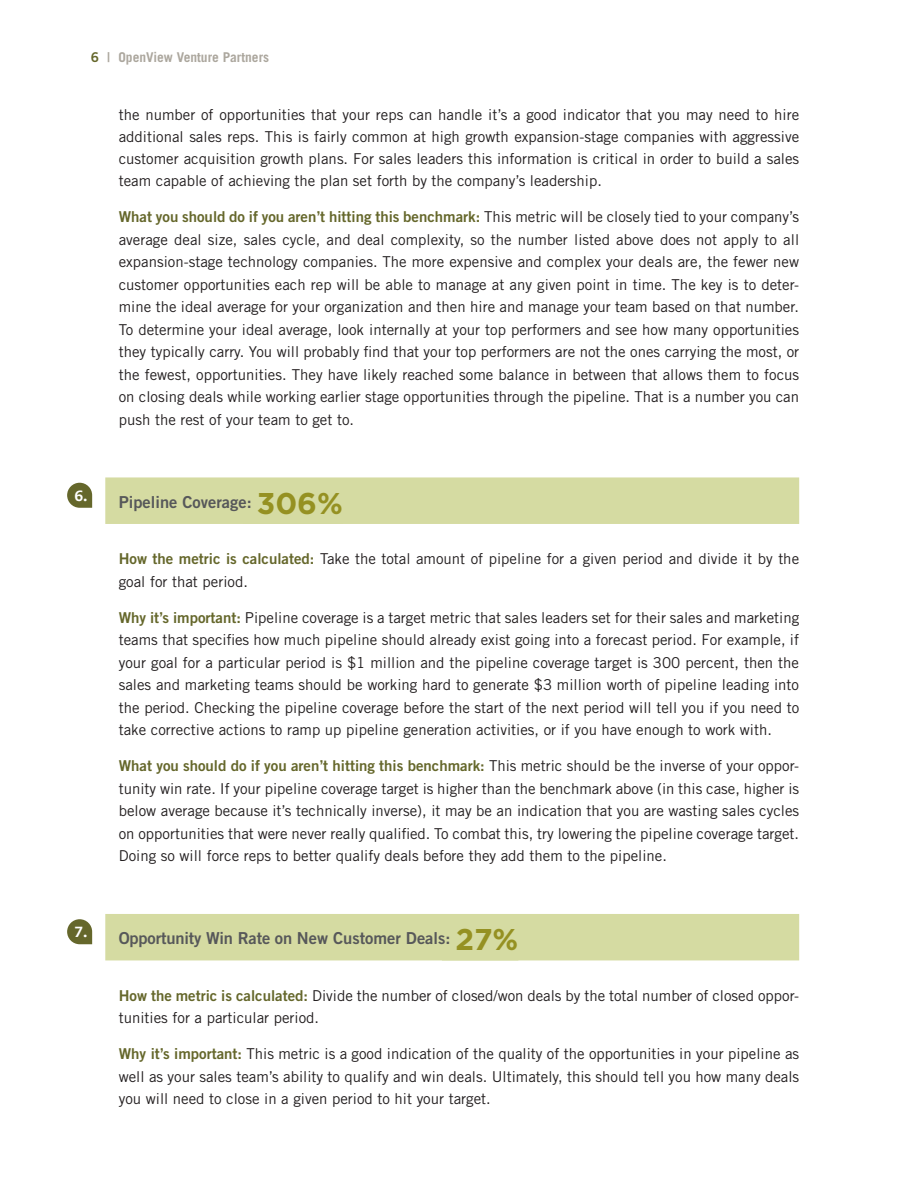
<style>
.page{position:relative;width:918px;height:1188px;background:#fff}
.page>*{position:absolute;margin:0;border:0;box-sizing:border-box;transform-origin:0 0}
.t1{font:700 30px "Gotham";color:#959122}
.Subhead{font:16.5px "Trade Gothic Bold Two";color:#57585a}
.Body{font:15px/22.5px "Trade Gothic";color:#231f20;text-align:justify}
.t2{font:800 14.7px "Caecilia";color:#fff}
.t3{font:700 13.5px "Trade Gothic";color:#aca79e}
.s1{font-family:"Trade Gothic Bold Two";font-weight:400;color:#65672b}
.s2{font-family:"Trade Gothic Bold Two";font-weight:400}
.s3{font-family:"Trade Gothic Bold Two";color:#65672b}
</style>
<div class="page">
<div style="left:105px;top:477px;width:694px;height:47px;background:#d5dba2"></div>
<div style="left:105px;top:914px;width:694px;height:46px;background:#d5dba2"></div>
<div style="left:67px;top:483px;width:25px;height:25px;background:#65672b;border-radius:12px"></div>
<div style="left:67px;top:919px;width:25px;height:25px;background:#65672b;border-radius:12px"></div>
<p class="t3" style="left:91px;top:49px;width:180px"><span class="s1">6</span> <span class="s2">|</span> OpenView Venture Partners</p>
<p class="t2" style="left:74px;top:487px;width:15px">6.</p>
<p class="t2" style="left:74px;top:923px;width:15px">7.</p>
<p class="Body" style="left:119px;top:103px;width:682px">the number of opportunities that your reps can handle it’s a good indicator that you may need to hire additional sales reps. This is fairly common at high growth expansion-stage companies with aggressive customer acquisition growth plans. For sales leaders this information is critical in order to build a sales team capable of achieving the plan set forth by the company’s leadership.</p>
<p class="Body" style="left:119px;top:205px;width:682px"><span class="s3">What you should do if you aren’t hitting this benchmark:</span> This metric will be closely tied to your company’s average deal size, sales cycle, and deal complexity, so the number listed above does not apply to all expansion-stage technology companies. The more expensive and complex your deals are, the fewer new customer opportunities each rep will be able to manage at any given point in time. The key is to deter&shy;mine the ideal average for your organization and then hire and manage your team based on that number.<br>To determine your ideal average, look internally at your top performers and see how many opportunities they typically carry. You will probably find that your top performers are not the ones carrying the most, or the fewest, opportunities. They have likely reached some balance in between that allows them to focus on closing deals while working earlier stage opportunities through the pipeline. That is a number you can push the rest of your team to get to.</p>
<p class="Subhead" style="left:119px;top:492px;width:134px">Pipeline Coverage:</p>
<p class="t1" style="left:257px;top:486px;width:88px">306%</p>
<p class="Body" style="left:119px;top:547px;width:682px"><span class="s3">How the metric is calculated:</span> Take the total amount of pipeline for a given period and divide it by the goal for that period.</p>
<p class="Body" style="left:119px;top:606px;width:682px"><span class="s3">Why it’s important:</span> Pipeline coverage is a target metric that sales leaders set for their sales and marketing teams that specifies how much pipeline should already exist going into a forecast period. For example, if your goal for a particular period is $1 million and the pipeline coverage target is 300 percent, then the sales and marketing teams should be working hard to generate $3 million worth of pipeline leading into the period. Checking the pipeline coverage before the start of the next period will tell you if you need to take corrective actions to ramp up pipeline generation activities, or if you have enough to work with.</p>
<p class="Body" style="left:119px;top:754px;width:682px"><span class="s3">What you should do if you aren’t hitting this benchmark:</span> This metric should be the inverse of your oppor&shy;tunity win rate. If your pipeline coverage target is higher than the benchmark above (in this case, higher is below average because it’s technically inverse), it may be an indication that you are wasting sales cycles on opportunities that were never really qualified. To combat this, try lowering the pipeline coverage target.<br>Doing so will force reps to better qualify deals before they add them to the pipeline.</p>
<p class="Subhead" style="left:119px;top:928px;width:333px">Opportunity Win Rate on New Customer Deals:</p>
<p class="t1" style="left:455px;top:922px;width:64px">27%</p>
<p class="Body" style="left:119px;top:984px;width:682px"><span class="s3">How the metric is calculated:</span> Divide the number of closed/won deals by the total number of closed oppor&shy;tunities for a particular period.</p>
<p class="Body" style="left:119px;top:1042px;width:682px"><span class="s3">Why it’s important:</span> This metric is a good indication of the quality of the opportunities in your pipeline as well as your sales team’s ability to qualify and win deals. Ultimately, this should tell you how many deals you will need to close in a given period to hit your target.</p>
</div>
